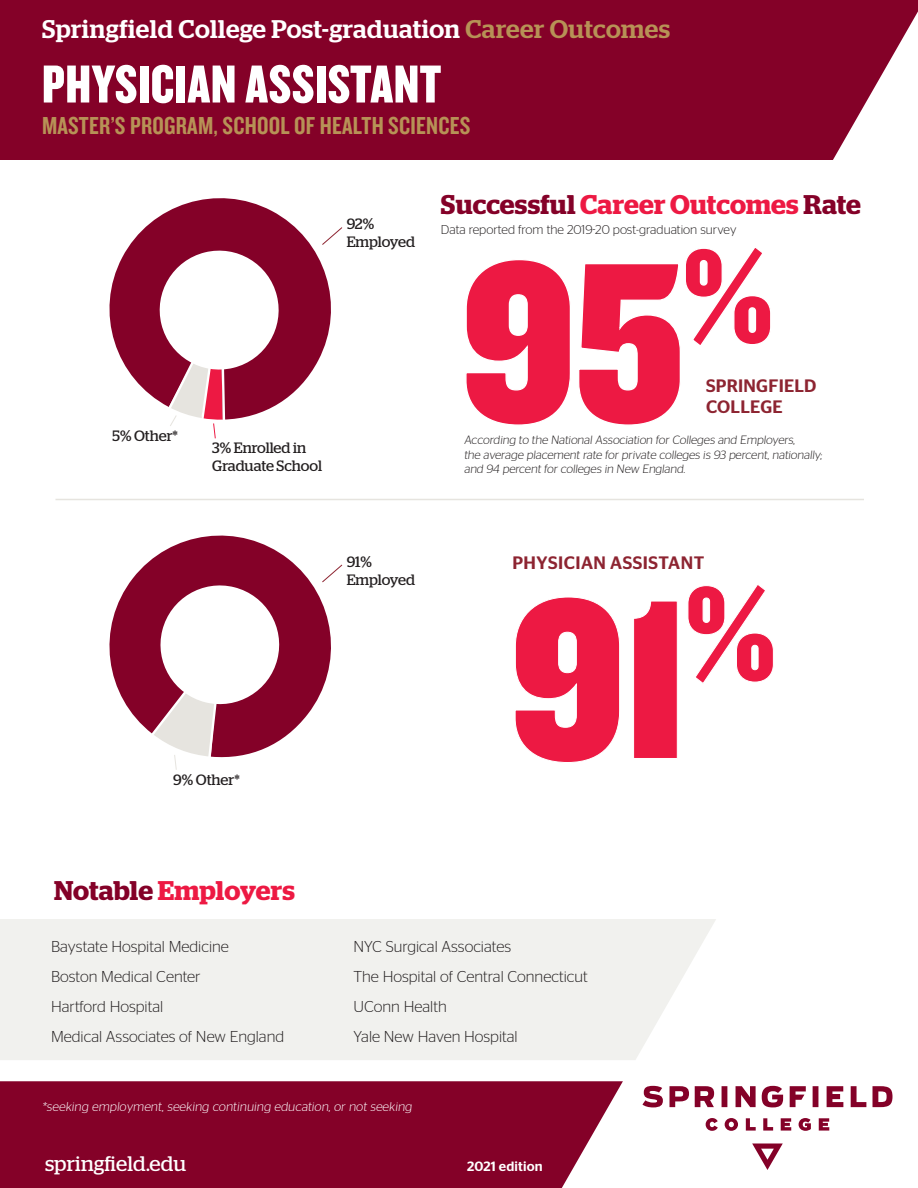
<style>
.page{position:relative;width:918px;height:1188px;background:#fff}
.page>*{position:absolute;margin:0;border:0;box-sizing:border-box;transform-origin:0 0}
.t1{font:55.5px "Knockout 69 Full Liteweight";letter-spacing:.01em;color:#fff}
.Program_name{font:600 27px "Stag";letter-spacing:.005em;color:#840128}
.Program_name-2{font:600 27px "Stag";letter-spacing:.005em;color:#ed1943}
.t2{font:500 25.5px "Stag";letter-spacing:.02em;color:#fff}
.t3{font:25.5px "Knockout 49 Liteweight";letter-spacing:.01em;color:#b79256}
.t4{font:21px "Stag";letter-spacing:.01em;color:#fff}
.t5{font:500 18px "Stag Sans";letter-spacing:.03em;color:#8d2431}
.t6{font:500 18px "Stag Sans";letter-spacing:.01em;color:#8d2431}
.t7{font:300 15.75px "Stag Sans";color:#231f20}
.t8{font:15px "Stag";letter-spacing:-.005em;color:#231f20}
.t9{font:500 13.5px "Stag Sans";letter-spacing:.01em;color:#fff}
.t10{font:300 12.75px "Stag Sans";color:#fff}
.t11{font:300 12.75px "Stag Sans";color:#231f20}
.t12{font:300 12px "Stag Sans";color:#231f20}
.s1{color:#b79256}
.s2{color:#ed1943}
.s3{color:#840128}
</style>
<div class="page">
<div style="left:0;top:919px;width:716px;height:141px;background:#f1f1ee"></div>
<hr style="left:56px;top:499px;width:808px;height:1px;background:#e6e4df">
<div style="left:0;top:0;width:918px;height:160px;background:#840128"></div>
<svg style="left:833px;top:11px;width:85px;height:149px"></svg>
<div style="left:0;top:1081px;width:623px;height:107px;background:#840128"></div>
<svg style="left:642px;top:1086px;width:251px;height:21px"></svg>
<svg style="left:752px;top:1144px;width:31px;height:26px"></svg>
<svg style="left:706px;top:1118px;width:123px;height:13px"></svg>
<svg style="left:466px;top:248px;width:305px;height:177px"></svg>
<svg style="left:110px;top:198px;width:221px;height:202px;fill:#840128"></svg>
<svg style="left:321px;top:227px;width:22px;height:19px"></svg>
<svg style="left:154px;top:244px;width:131px;height:195px"></svg>
<svg style="left:110px;top:536px;width:221px;height:201px;fill:#840128"></svg>
<svg style="left:321px;top:564px;width:22px;height:19px"></svg>
<svg style="left:147px;top:579px;width:138px;height:191px"></svg>
<svg style="left:515px;top:585px;width:259px;height:178px"></svg>
<p class="t2" style="left:42px;top:14px;width:630px">Springfield College Post-graduation <span class="s1">Career Outcomes</span></p>
<p class="t1" style="left:42px;top:49px;width:401px">PHYSICIAN ASSISTANT</p>
<p class="t3" style="left:42px;top:109px;width:430px">MASTER’S PROGRAM, SCHOOL OF HEALTH SCIENCES</p>
<p class="t8" style="left:347px;top:215px;width:29px">92%</p>
<p class="t8" style="left:347px;top:233px;width:70px">Employed</p>
<p class="Program_name" style="left:441px;top:188px;width:422px">Successful <span class="s2">Career Outcomes</span> Rate</p>
<p class="t11" style="left:441px;top:223px;width:297px">Data reported from the 2019-20 post-graduation survey</p>
<p class="t8" style="left:113px;top:427px;width:67px">5% Other*</p>
<p class="t8" style="left:212px;top:439px;width:95px">3% Enrolled in</p>
<p class="t8" style="left:212px;top:457px;width:111px">Graduate School</p>
<p class="t8" style="left:347px;top:553px;width:27px">91%</p>
<p class="t8" style="left:347px;top:571px;width:70px">Employed</p>
<p class="t6" style="left:706px;top:376px;width:112px">SPRINGFIELD</p>
<p class="t6" style="left:706px;top:397px;width:78px">COLLEGE</p>
<p class="t12" style="left:464px;top:434px;width:334px">According to the National Association for Colleges and Employers,</p>
<p class="t12" style="left:464px;top:448px;width:361px">the average placement rate for private colleges is 93 percent, nationally;</p>
<p class="t12" style="left:464px;top:462px;width:224px">and 94 percent for colleges in New England.</p>
<p class="t5" style="left:512px;top:552px;width:193px">PHYSICIAN ASSISTANT</p>
<p class="t8" style="left:173px;top:771px;width:68px">9% Other*</p>
<p class="Program_name-2" style="left:54px;top:875px;width:242px"><span class="s3">Notable</span> Employers</p>
<p class="t7" style="left:51px;top:937px;width:179px">Baystate Hospital Medicine</p>
<p class="t7" style="left:51px;top:967px;width:151px">Boston Medical Center</p>
<p class="t7" style="left:51px;top:997px;width:114px">Hartford Hospital</p>
<p class="t7" style="left:51px;top:1027px;width:235px">Medical Associates of New England</p>
<p class="t7" style="left:353px;top:937px;width:159px">NYC Surgical Associates</p>
<p class="t7" style="left:353px;top:967px;width:236px">The Hospital of Central Connecticut</p>
<p class="t7" style="left:353px;top:997px;width:95px">UConn Health</p>
<p class="t7" style="left:353px;top:1027px;width:166px">Yale New Haven Hospital</p>
<p class="t10" style="left:42px;top:1099px;width:373px">*seeking employment, seeking continuing education, or not seeking</p>
<p class="t4" style="left:45px;top:1151px;width:143px">springfield.edu</p>
<p class="t9" style="left:467px;top:1158px;width:77px">2021 edition</p>
</div>
